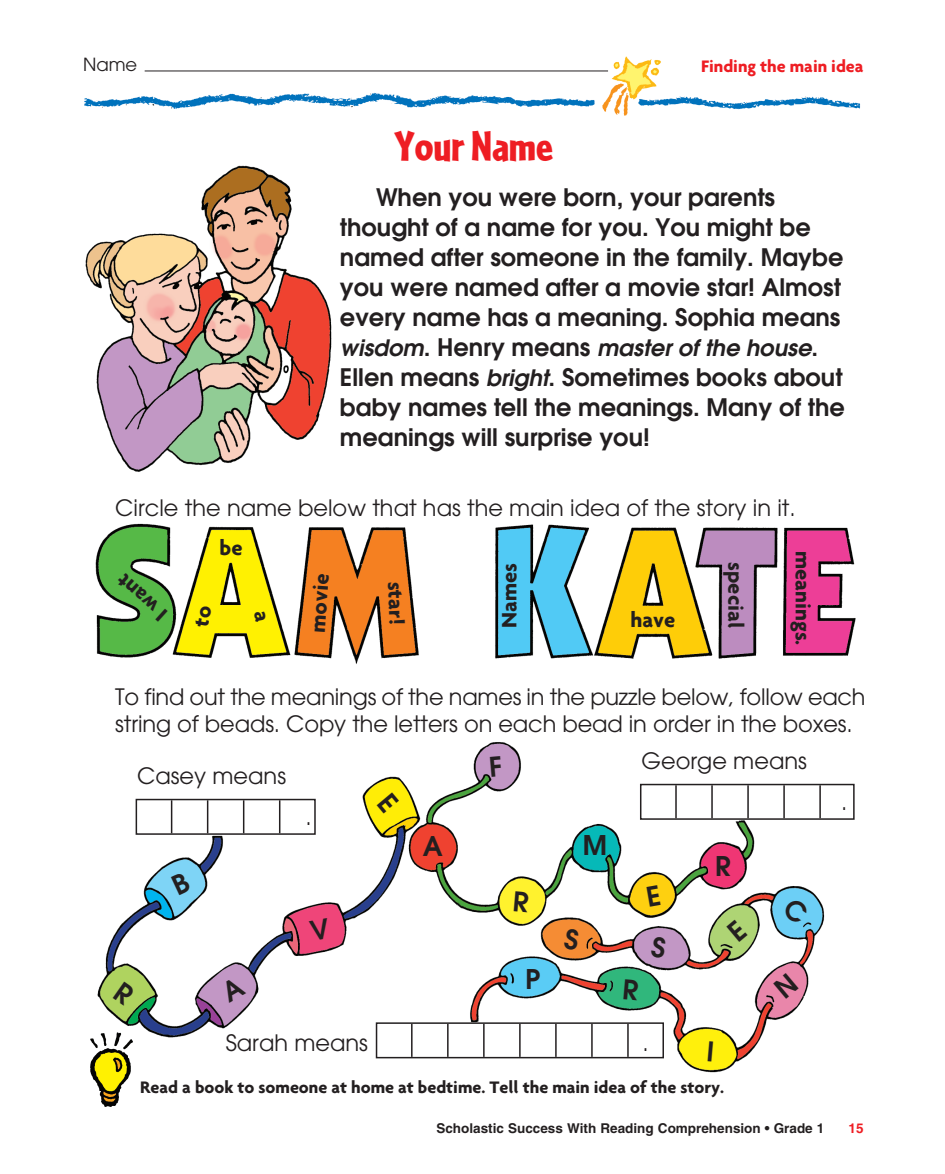
<style>
.page{position:relative;width:945px;height:1174px;background:#fff}
.page>*{position:absolute;margin:0;border:0;box-sizing:border-box;transform-origin:0 0}
.t1{font:900 45px "Cafeteria";color:#ee1d23}
.t2{font:600 27px "Avant Garde";color:#231f20}
.t3{font:600 24px/30px "Avant Garde";color:#231f20}
.t4{font:22.5px/27px "Avant Garde";letter-spacing:-.005em;color:#231f20}
.t5{font:700 22.5px "Agenda";color:#231f20}
.t6{font:italic 600 22.5px "Avant Garde";color:#231f20}
.t7{font:700 18px "Agenda";color:#231f20}
.t8{font:700 18px "Agenda";color:#ee1d23}
.t9{font:18px "Avant Garde";color:#231f20}
.t10{font:700 13.5px "Helvetica";color:#231f20}
.t11{font:700 13.5px "Helvetica";color:#ee1d23}
.s1{font-style:normal;font-size:24px}
.s2{font-style:italic;font-size:22.5px}
</style>
<div class="page">
<img style="left:84px;top:56px;width:777px;height:60px">
<hr style="left:145px;top:71px;width:463px;height:1px;background:#231f20">
<img style="left:85px;top:165px;width:771px;height:499px">
<img style="left:97px;top:742px;width:758px;height:331px">
<div style="left:376px;top:1022px;width:288px;height:36px;border:2px solid #231f20"></div>
<hr style="left:411px;top:1024px;width:1px;height:33px;background:#231f20">
<hr style="left:447px;top:1024px;width:1px;height:33px;background:#231f20">
<hr style="left:483px;top:1024px;width:1px;height:33px;background:#231f20">
<hr style="left:519px;top:1024px;width:1px;height:33px;background:#231f20">
<hr style="left:555px;top:1024px;width:1px;height:33px;background:#231f20">
<hr style="left:591px;top:1024px;width:1px;height:33px;background:#231f20">
<hr style="left:627px;top:1024px;width:1px;height:33px;background:#231f20">
<div style="left:136px;top:799px;width:180px;height:36px;border:2px solid #231f20"></div>
<hr style="left:171px;top:800px;width:1px;height:33px;background:#231f20">
<hr style="left:207px;top:800px;width:1px;height:33px;background:#231f20">
<hr style="left:243px;top:800px;width:1px;height:33px;background:#231f20">
<hr style="left:279px;top:800px;width:1px;height:33px;background:#231f20">
<div style="left:639px;top:784px;width:215px;height:36px;border:2px solid #231f20"></div>
<hr style="left:675px;top:785px;width:1px;height:33px;background:#231f20">
<hr style="left:711px;top:785px;width:1px;height:33px;background:#231f20">
<hr style="left:747px;top:785px;width:1px;height:33px;background:#231f20">
<hr style="left:783px;top:785px;width:1px;height:33px;background:#231f20">
<hr style="left:819px;top:785px;width:1px;height:33px;background:#231f20">
<div style="left:82px;top:1030px;width:57px;height:78px;background:#fff"></div>
<img style="left:90px;top:1032px;width:43px;height:75px">
<svg style="left:195px;top:605px;width:17px;height:22px"></svg>
<svg style="left:254px;top:610px;width:12px;height:12px"></svg>
<svg style="left:171px;top:871px;width:20px;height:24px"></svg>
<svg style="left:113px;top:982px;width:23px;height:24px"></svg>
<svg style="left:513px;top:891px;width:16px;height:21px"></svg>
<svg style="left:781px;top:897px;width:28px;height:28px"></svg>
<svg style="left:623px;top:979px;width:15px;height:21px"></svg>
<svg style="left:707px;top:1040px;width:6px;height:21px"></svg>
<svg style="left:219px;top:976px;width:27px;height:27px"></svg>
<svg style="left:726px;top:919px;width:21px;height:22px"></svg>
<svg style="left:490px;top:756px;width:11px;height:20px"></svg>
<svg style="left:309px;top:918px;width:21px;height:23px"></svg>
<svg style="left:563px;top:928px;width:16px;height:23px"></svg>
<svg style="left:646px;top:884px;width:14px;height:22px"></svg>
<svg style="left:773px;top:973px;width:25px;height:26px"></svg>
<svg style="left:650px;top:936px;width:16px;height:23px"></svg>
<svg style="left:377px;top:792px;width:22px;height:21px"></svg>
<p class="t9" style="left:83px;top:54px;width:56px">Name</p>
<p class="t8" style="left:700px;top:55px;width:164px">Finding the main idea</p>
<h1 class="t1" style="left:394px;top:120px;width:161px">Your Name</h1>
<p class="t3" style="left:340px;top:182px;width:505px;text-indent:36px">When you were born, your parents thought of a name for you. You might be named after someone in the family. Maybe you were named after a movie star! Almost every name has a meaning. Sophia means</p>
<p class="t6" style="left:340px;top:333px;width:479px">wisdom<span class="s1">. Henry means</span> master of the house<span class="s1">.</span></p>
<p class="t3" style="left:340px;top:362px;width:506px;text-align:justify">Ellen means <span class="s2">bright</span>. Sometimes books about baby names tell the meanings. Many of the meanings will surprise you!</p>
<p class="t4" style="left:115px;top:494px;width:682px">Circle the name below that has the main idea of the story in it.</p>
<p class="t5" style="left:155px;top:628px;width:61px;rotate:-138deg">I want</p>
<p class="t5" style="left:219px;top:534px;width:24px">be</p>
<p class="t5" style="left:304px;top:631px;width:60px;rotate:-86deg">movie</p>
<p class="t5" style="left:495px;top:628px;width:66px;rotate:-90deg">Names</p>
<p class="t5" style="left:409px;top:581px;width:45px;rotate:88deg">star!</p>
<p class="t5" style="left:630px;top:606px;width:46px">have</p>
<p class="t5" style="left:749px;top:562px;width:67px;rotate:90deg">special</p>
<p class="t5" style="left:816px;top:551px;width:96px;rotate:90deg">meanings.</p>
<p class="t4" style="left:115px;top:683px;width:751px">To find out the meanings of the names in the puzzle below, follow each string of beads. Copy the letters on each bead in order in the boxes.</p>
<p class="t4" style="left:137px;top:762px;width:150px">Casey means</p>
<p class="t4" style="left:305px;top:803px;width:8px">.</p>
<p class="t2" style="left:423px;top:828px;width:21px">A</p>
<p class="t2" style="left:583px;top:827px;width:26px">M</p>
<p class="t4" style="left:641px;top:747px;width:167px">George means</p>
<p class="t2" style="left:715px;top:848px;width:17px">R</p>
<p class="t4" style="left:840px;top:788px;width:8px">.</p>
<p class="t4" style="left:226px;top:1029px;width:144px">Sarah means</p>
<p class="t2" style="left:525px;top:961px;width:17px">P</p>
<p class="t4" style="left:642px;top:1029px;width:8px">.</p>
<p class="t7" style="left:140px;top:1076px;width:585px">Read a book to someone at home at bedtime. Tell the main idea of the story.</p>
<p class="t10" style="left:436px;top:1120px;width:389px">Scholastic Success With Reading Comprehension • Grade 1</p>
<p class="t11" style="left:848px;top:1120px;width:17px">15</p>
</div>
